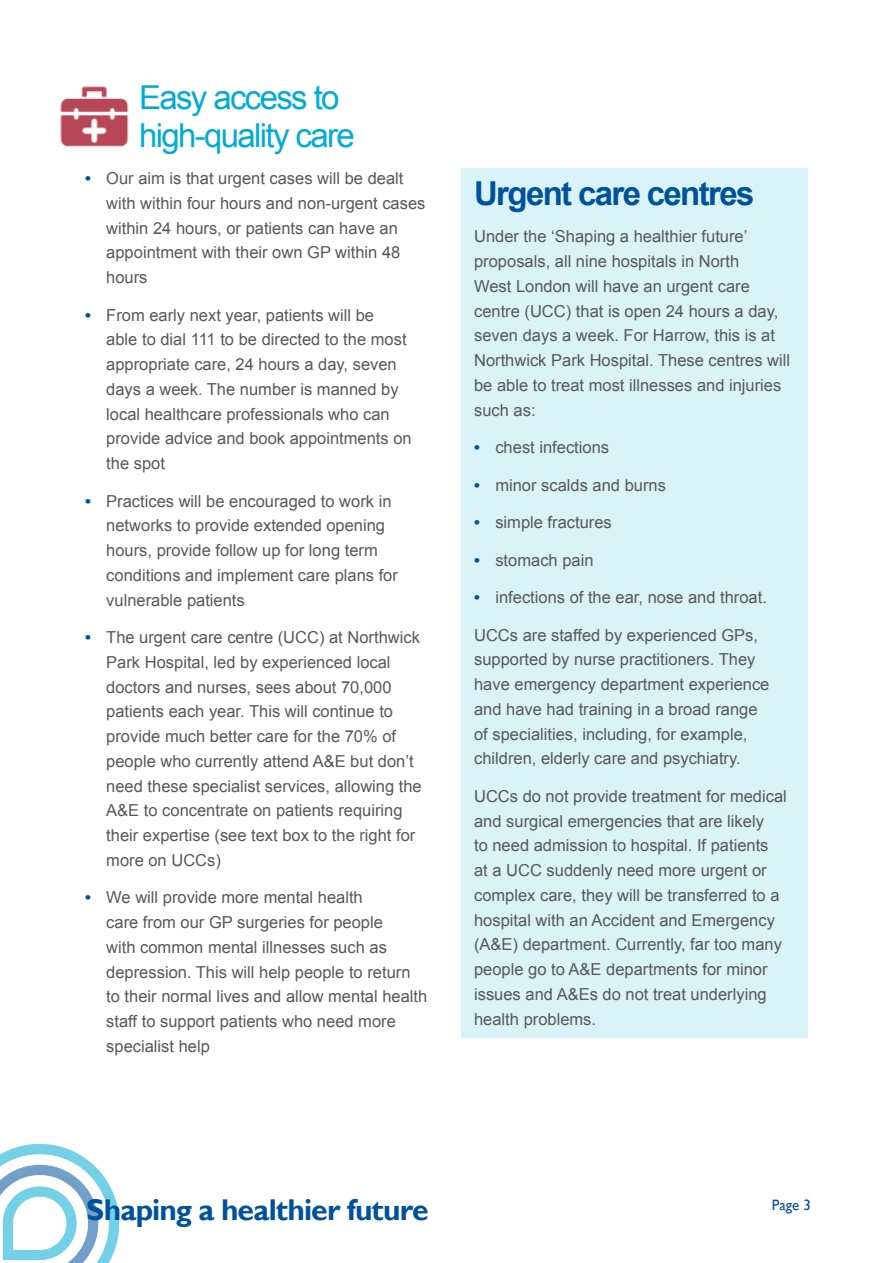
<style>
.page{position:relative;width:893px;height:1263px;background:#fff}
.page>*{position:absolute;margin:0;border:0;box-sizing:border-box;transform-origin:0 0}
.t1{font:33px "Arial";letter-spacing:-.05em;color:#00acd4}
.t2{font:700 33px "Arial";letter-spacing:-.05em;color:#00529b}
.t3{font:700 30px "Gill Sans";letter-spacing:-.03em;color:#00529b}
.t4{font:16.5px/24.8px "Arial";color:#57585a}
.t5{font:15px "Gill Sans";color:#00529b}
.s1{font-weight:700;color:#00529b}
</style>
<div class="page">
<img style="left:0;top:1144px;width:120px;height:119px">
<img style="left:60px;top:86px;width:69px;height:61px">
<div style="left:461px;top:168px;width:347px;height:869px;background:#d9f3f9"></div>
<p class="t1" style="left:139px;top:76px;width:202px">Easy access to</p>
<p class="t1" style="left:139px;top:113px;width:217px">high-quality care</p>
<p class="t4" style="left:106px;top:166px;width:321px;text-indent:-21px"><span class="s1">•</span> Our aim is that urgent cases will be dealt with within four hours and non-urgent cases within 24 hours, or patients can have an appointment with their own GP within 48 hours</p>
<p class="t4" style="left:106px;top:303px;width:307px;text-indent:-21px"><span class="s1">•</span> From early next year, patients will be<br>able to dial 111 to be directed to the most appropriate care, 24 hours a day, seven days a week. The number is manned by local healthcare professionals who can provide advice and book appointments on the spot</p>
<p class="t4" style="left:106px;top:489px;width:293px;text-indent:-21px"><span class="s1">•</span> Practices will be encouraged to work in networks to provide extended opening hours, provide follow up for long term conditions and implement care plans for vulnerable patients</p>
<p class="t4" style="left:106px;top:625px;width:317px;text-indent:-21px"><span class="s1">•</span> The urgent care centre (UCC) at Northwick Park Hospital, led by experienced local doctors and nurses, sees about 70,000 patients each year. This will continue to provide much better care for the 70% of people who currently attend A&amp;E but don’t need these specialist services, allowing the A&amp;E to concentrate on patients requiring their expertise (see text box to the right for more on UCCs)</p>
<p class="t4" style="left:106px;top:885px;width:322px;text-indent:-21px"><span class="s1">•</span> We will provide more mental health<br>care from our GP surgeries for people<br>with common mental illnesses such as depression. This will help people to return to their normal lives and allow mental health staff to support patients who need more specialist help</p>
<p class="t2" style="left:474px;top:171px;width:282px">Urgent care centres</p>
<p class="t4" style="left:474px;top:224px;width:318px">Under the ‘Shaping a healthier future’ proposals, all nine hospitals in North<br>West London will have an urgent care centre (UCC) that is open 24 hours a day, seven days a week. For Harrow, this is at Northwick Park Hospital. These centres will be able to treat most illnesses and injuries such as:</p>
<p class="t4" style="left:474px;top:435px;width:136px"><span class="s1">•</span> chest infections</p>
<p class="t4" style="left:474px;top:473px;width:193px"><span class="s1">•</span> minor scalds and burns</p>
<p class="t4" style="left:474px;top:510px;width:139px"><span class="s1">•</span> simple fractures</p>
<p class="t4" style="left:474px;top:548px;width:121px"><span class="s1">•</span> stomach pain</p>
<p class="t4" style="left:474px;top:585px;width:294px"><span class="s1">•</span> infections of the ear, nose and throat.</p>
<p class="t4" style="left:474px;top:623px;width:297px">UCCs are staffed by experienced GPs, supported by nurse practitioners. They have emergency department experience and have had training in a broad range of specialities, including, for example, children, elderly care and psychiatry.</p>
<p class="t4" style="left:474px;top:784px;width:314px">UCCs do not provide treatment for medical and surgical emergencies that are likely<br>to need admission to hospital. If patients<br>at a UCC suddenly need more urgent or complex care, they will be transferred to a hospital with an Accident and Emergency (A&amp;E) department. Currently, far too many people go to A&amp;E departments for minor issues and A&amp;Es do not treat underlying health problems.</p>
<h2 class="t3" style="left:86px;top:1192px;width:344px">Shaping a healthier future</h2>
<p class="t5" style="left:772px;top:1196px;width:41px">Page 3</p>
</div>
